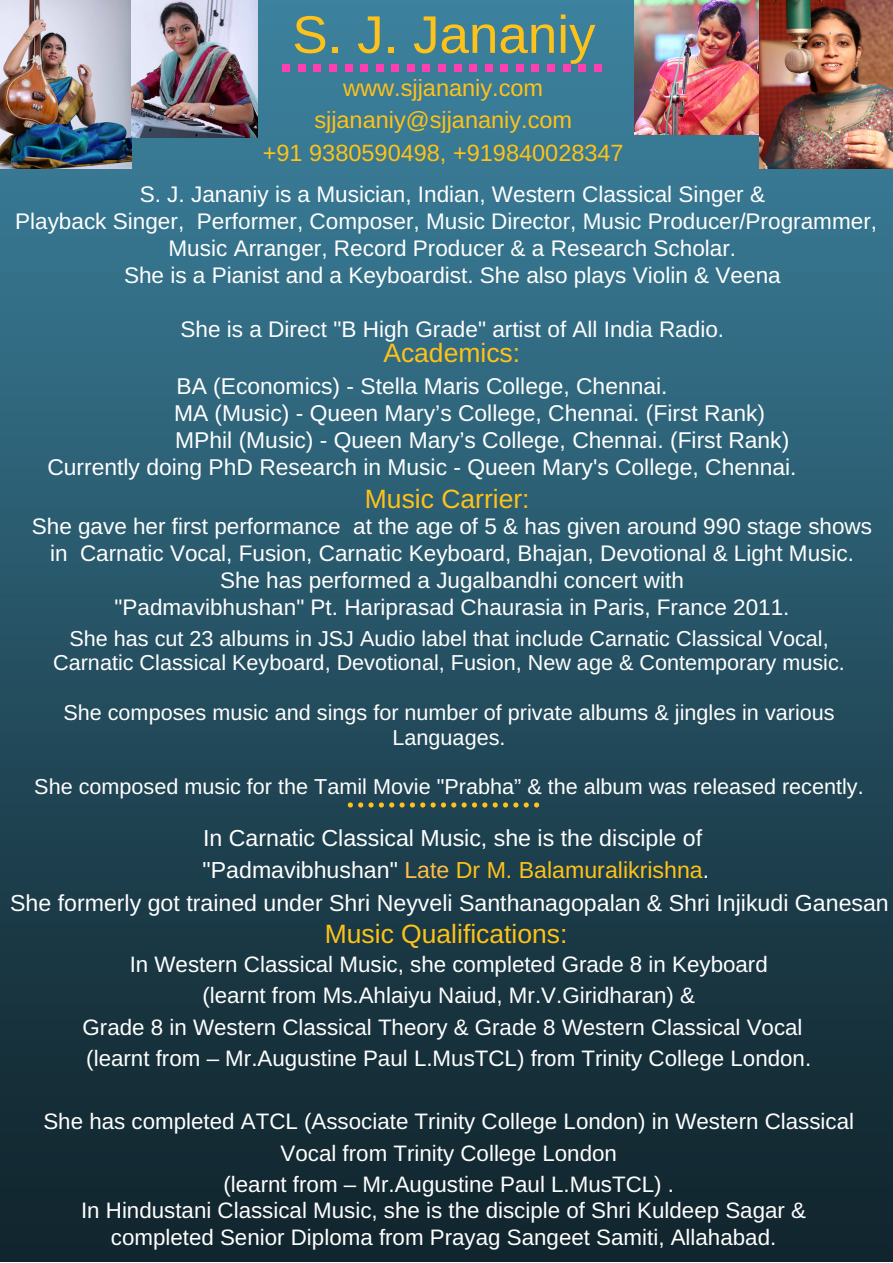
<style>
.page{position:relative;width:893px;height:1263px;background:#fff}
.page>*{position:absolute;margin:0;border:0;box-sizing:border-box;transform-origin:0 0}
.t1{font:52.95px "Arimo";color:#ffc218}
.t2{font:26.4px "Arimo";color:#ffc218}
.t3{font:23.55px/32.5px "Arimo";color:#ffc218;text-align:center}
.t4{font:23.1px/32.5px "Arimo";color:#fff;text-align:center}
.t5{font:22.8px "Arimo";color:#fff}
.t6{font:22.5px/27px "Arimo";color:#fff;text-align:center}
.t7{font:22.35px/31.5px "Arimo";color:#fff;text-align:center}
.t8{font:21.6px/24.8px "Arimo";color:#fff;text-align:center}
.s1{color:#ffbd4a}
.s2{color:#ffc218}
</style>
<div class="page">
<img style="left:0;top:0;width:892px;height:1261px">
<div style="left:578px;top:64px;width:8px;height:8px;background:#ff3faf"></div>
<div style="left:562px;top:64px;width:8px;height:8px;background:#ff3faf"></div>
<div style="left:547px;top:64px;width:8px;height:8px;background:#ff3faf"></div>
<div style="left:516px;top:64px;width:7px;height:8px;background:#ff3faf"></div>
<div style="left:500px;top:64px;width:8px;height:8px;background:#ff3faf"></div>
<div style="left:531px;top:64px;width:8px;height:8px;background:#ff3faf"></div>
<div style="left:485px;top:64px;width:7px;height:8px;background:#ff3faf"></div>
<div style="left:313px;top:64px;width:8px;height:8px;background:#ff3faf"></div>
<div style="left:329px;top:64px;width:8px;height:8px;background:#ff3faf"></div>
<div style="left:344px;top:64px;width:8px;height:8px;background:#ff3faf"></div>
<div style="left:298px;top:64px;width:7px;height:8px;background:#ff3faf"></div>
<div style="left:282px;top:64px;width:8px;height:8px;background:#ff3faf"></div>
<div style="left:376px;top:64px;width:7px;height:8px;background:#ff3faf"></div>
<div style="left:422px;top:64px;width:8px;height:8px;background:#ff3faf"></div>
<div style="left:438px;top:64px;width:8px;height:8px;background:#ff3faf"></div>
<div style="left:453px;top:64px;width:8px;height:8px;background:#ff3faf"></div>
<div style="left:391px;top:64px;width:8px;height:8px;background:#ff3faf"></div>
<div style="left:469px;top:64px;width:8px;height:8px;background:#ff3faf"></div>
<div style="left:407px;top:64px;width:7px;height:8px;background:#ff3faf"></div>
<div style="left:360px;top:64px;width:8px;height:8px;background:#ff3faf"></div>
<div style="left:593px;top:64px;width:8px;height:8px;background:#ff3faf"></div>
<img style="left:0;top:0;width:132px;height:169px">
<img style="left:634px;top:0;width:125px;height:135px">
<img style="left:759px;top:0;width:133px;height:169px">
<img style="left:132px;top:0;width:125px;height:137px">
<svg style="left:348px;top:802px;width:25px;height:5px"></svg>
<svg style="left:379px;top:802px;width:25px;height:5px"></svg>
<svg style="left:410px;top:802px;width:25px;height:5px"></svg>
<svg style="left:441px;top:802px;width:25px;height:5px"></svg>
<svg style="left:472px;top:802px;width:67px;height:5px"></svg>
<h1 class="t1" style="left:292px;top:5px;width:304px">S. J. Jananiy</h1>
<p class="t3" style="left:263px;top:71px;width:362px">www.sjjananiy.com sjjananiy@sjjananiy.com<br>+91 9380590498, +919840028347</p>
<p class="t6" style="left:15px;top:181px;width:863px">S. J. Jananiy is a Musician, Indian, Western Classical Singer &amp;<br>Playback Singer, Performer, Composer, Music Director, Music Producer/Programmer, Music Arranger, Record Producer &amp; a Research Scholar.<br>She is a Pianist and a Keyboardist. She also plays Violin &amp; Veena</p>
<p class="t6" style="left:180px;top:316px;width:545px">She is a Direct "B High Grade" artist of All India Radio.</p>
<p class="t2" style="left:383px;top:338px;width:138px">Academics:</p>
<p class="t5" style="left:176px;top:373px;width:492px">BA (Economics) - Stella Maris College, Chennai.</p>
<p class="t5" style="left:174px;top:400px;width:592px">MA (Music) - Queen Mary’s College, Chennai. (First Rank)</p>
<p class="t5" style="left:175px;top:427px;width:615px">MPhil (Music) - Queen Mary’s College, Chennai. (First Rank)</p>
<p class="t5" style="left:47px;top:454px;width:750px">Currently doing PhD Research in Music - Queen Mary's College, Chennai.</p>
<p class="t2" style="left:365px;top:484px;width:166px">Music Carrier:</p>
<p class="t6" style="left:32px;top:513px;width:841px">She gave her first performance at the age of 5 &amp; has given around 990 stage shows in Carnatic Vocal, Fusion, Carnatic Keyboard, Bhajan, Devotional &amp; Light Music.<br>She has performed a Jugalbandhi concert with<br>"Padmavibhushan" Pt. Hariprasad Chaurasia in Paris, France 2011.</p>
<p class="t8" style="left:53px;top:625px;width:793px">She has cut 23 albums in JSJ Audio label that include Carnatic Classical Vocal,<br>Carnatic Classical Keyboard, Devotional, Fusion, New age &amp; Contemporary music.</p>
<p class="t8" style="left:63px;top:700px;width:772px">She composes music and sings for number of private albums &amp; jingles in various<br>Languages.</p>
<p class="t8" style="left:34px;top:774px;width:830px">She composed music for the Tamil Movie "Prabha” &amp; the album was released recently.</p>
<p class="t4" style="left:10px;top:821px;width:880px">In Carnatic Classical Music, she is the disciple of<br>"Padmavibhushan" <span class="s1">Late</span> <span class="s2">Dr M. Balamuralikrishna</span>.<br>She formerly got trained under Shri Neyveli Santhanagopalan &amp; Shri Injikudi Ganesan</p>
<p class="t2" style="left:325px;top:918px;width:244px">Music Qualifications:</p>
<p class="t7" style="left:83px;top:948px;width:730px">In Western Classical Music, she completed Grade 8 in Keyboard<br>(learnt from Ms.Ahlaiyu Naiud, Mr.V.Giridharan) &amp;<br>Grade 8 in Western Classical Theory &amp; Grade 8 Western Classical Vocal (learnt from – Mr.Augustine Paul L.MusTCL) from Trinity College London.</p>
<p class="t7" style="left:43px;top:1105px;width:812px">She has completed ATCL (Associate Trinity College London) in Western Classical<br>Vocal from Trinity College London<br>(learnt from – Mr.Augustine Paul L.MusTCL) .</p>
<p class="t7" style="left:81px;top:1196px;width:726px;line-height:27px">In Hindustani Classical Music, she is the disciple of Shri Kuldeep Sagar &amp; completed Senior Diploma from Prayag Sangeet Samiti, Allahabad.</p>
</div>
